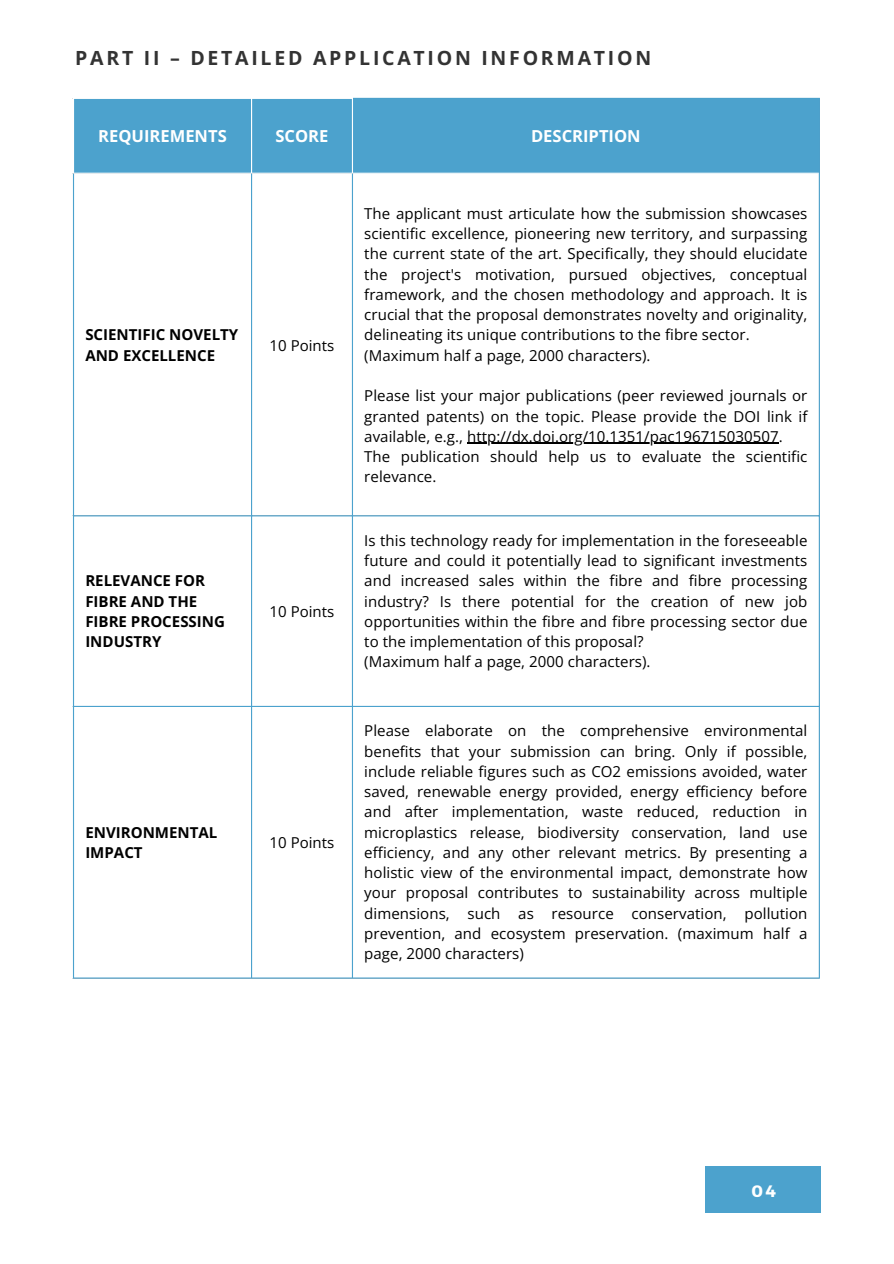
<style>
.page{position:relative;width:894px;height:1264px;background:#fff}
.page>*{position:absolute;margin:0;border:0;box-sizing:border-box;transform-origin:0 0}
.t1{font:700 19.5px "Open Sans";letter-spacing:.14em;color:#333}
.t2{font:700 16.5px "Open Sans";color:#fff}
.t3{font:700 16.5px "Montserrat";color:#fff}
.t4{font:15px/20.2px "Open Sans";letter-spacing:.005em;color:#000;text-align:justify}
.t5{font:700 15px/20.2px "Open Sans";color:#000}
</style>
<div class="page">
<div style="left:705px;top:1166px;width:114px;height:46px;background:#4ca2cd"></div>
<div style="left:74px;top:99px;width:744px;height:74px;background:#4ca2cd"></div>
<hr style="left:476px;top:443px;width:302px;height:1px;background:#000">
<hr style="left:251px;top:99px;width:1px;height:74px;background:#fff">
<hr style="left:352px;top:99px;width:1px;height:74px;background:#fff">
<hr style="left:73px;top:174px;width:1px;height:803px;background:#4ca2cd">
<hr style="left:251px;top:174px;width:1px;height:803px;background:#4ca2cd">
<hr style="left:352px;top:174px;width:1px;height:803px;background:#4ca2cd">
<hr style="left:818px;top:99px;width:1px;height:878px;background:#4ca2cd">
<hr style="left:353px;top:98px;width:466px;height:1px;background:#4ca2cd">
<hr style="left:73px;top:515px;width:746px;height:1px;background:#4ca2cd">
<hr style="left:73px;top:706px;width:746px;height:1px;background:#4ca2cd">
<hr style="left:73px;top:977px;width:746px;height:1px;background:#4ca2cd">
<p class="t1" style="left:75px;top:44px;width:577px">PART II – DETAILED APPLICATION INFORMATION</p>
<h1 class="t2" style="left:98px;top:124px;width:130px">REQUIREMENTS</h1>
<p class="t2" style="left:275px;top:124px;width:54px">SCORE</p>
<p class="t2" style="left:531px;top:124px;width:111px">DESCRIPTION</p>
<p class="t5" style="left:85px;top:324px;width:154px">SCIENTIFIC NOVELTY<br>AND EXCELLENCE</p>
<p class="t4" style="left:269px;top:334px;width:66px">10 Points</p>
<p class="t5" style="left:85px;top:570px;width:141px">RELEVANCE FOR<br>FIBRE AND THE<br>FIBRE PROCESSING<br>INDUSTRY</p>
<p class="t4" style="left:269px;top:600px;width:66px">10 Points</p>
<p class="t5" style="left:85px;top:821px;width:133px">ENVIRONMENTAL<br>IMPACT</p>
<p class="t4" style="left:269px;top:831px;width:66px">10 Points</p>
<p class="t4" style="left:364px;top:203px;width:444px">The applicant must articulate how the submission showcases scientific excellence, pioneering new territory, and surpassing the current state of the art. Specifically, they should elucidate the project's motivation, pursued objectives, conceptual framework, and the chosen methodology and approach. It is crucial that the proposal demonstrates novelty and originality, delineating its unique contributions to the fibre sector.</p>
<p class="t4" style="left:364px;top:345px;width:288px">(Maximum half a page, 2000 characters).</p>
<p class="t4" style="left:364px;top:385px;width:444px">Please list your major publications (peer reviewed journals or granted patents) on the topic. Please provide the DOI link if available, e.g., http://dx.doi.org/10.1351/pac196715030507.</p>
<p class="t4" style="left:364px;top:446px;width:444px">The publication should help us to evaluate the scientific relevance.</p>
<p class="t4" style="left:364px;top:530px;width:444px">Is this technology ready for implementation in the foreseeable future and could it potentially lead to significant investments and increased sales within the fibre and fibre processing industry? Is there potential for the creation of new job opportunities within the fibre and fibre processing sector due to the implementation of this proposal?</p>
<p class="t4" style="left:364px;top:651px;width:288px">(Maximum half a page, 2000 characters).</p>
<p class="t4" style="left:364px;top:720px;width:444px">Please elaborate on the comprehensive environmental benefits that your submission can bring. Only if possible, include reliable figures such as CO2 emissions avoided, water saved, renewable energy provided, energy efficiency before and after implementation, waste reduced, reduction in microplastics release, biodiversity conservation, land use efficiency, and any other relevant metrics. By presenting a holistic view of the environmental impact, demonstrate how your proposal contributes to sustainability across multiple dimensions, such as resource conservation, pollution prevention, and ecosystem preservation. (maximum half a page, 2000 characters)</p>
<p class="t3" style="left:751px;top:1180px;width:26px">04</p>
</div>
